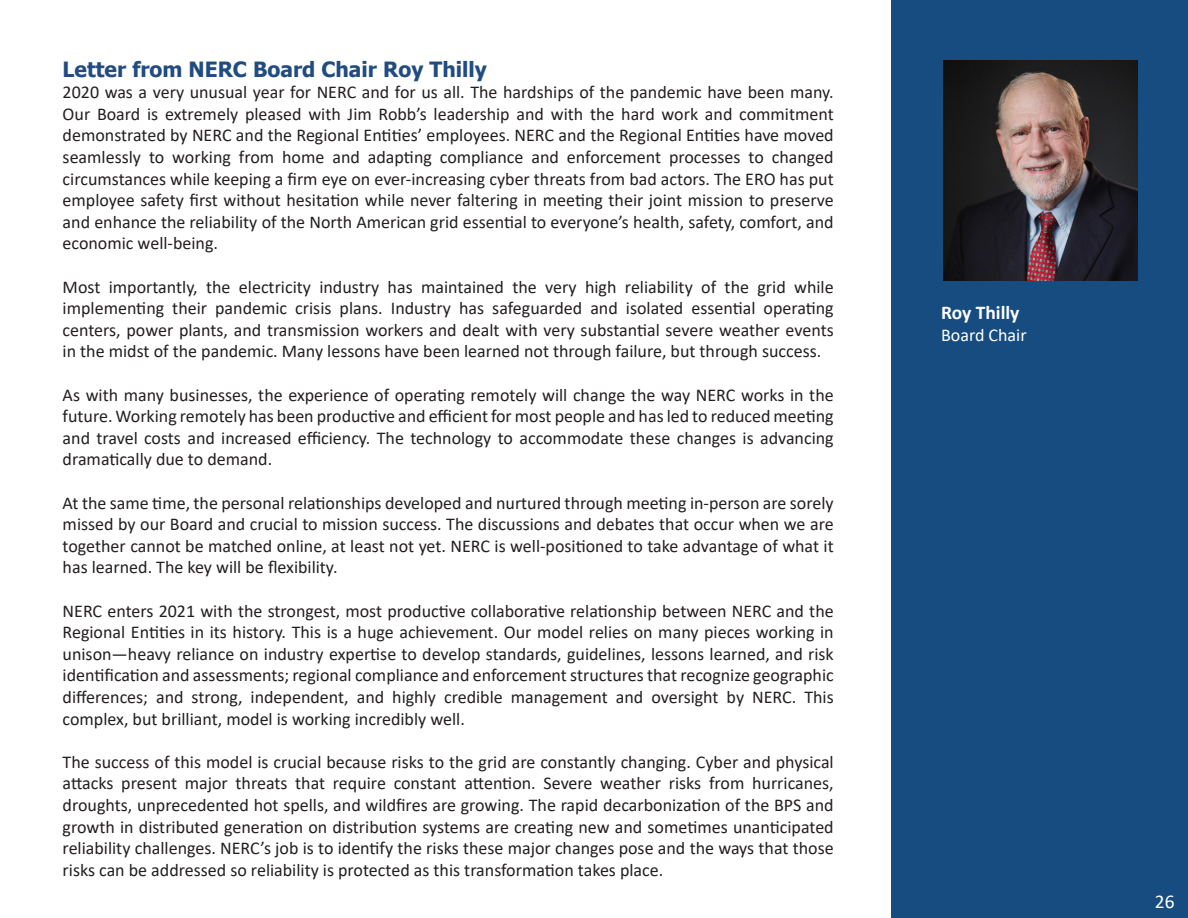
<style>
.page{position:relative;width:1188px;height:918px;background:#fff}
.page>*{position:absolute;margin:0;border:0;box-sizing:border-box;transform-origin:0 0}
.Document_Title{font:700 21px "Tahoma";color:#204c81}
.t1{font:700 19.5px "Calibri";color:#fff}
.t2{font:19.5px "Calibri";color:#fff}
.t3{font:18px/21.6px "Calibri";color:#231f20;text-align:justify}
.t4{font:18px "Calibri";color:#fff}
</style>
<div class="page">
<div style="left:891px;top:0;width:297px;height:918px;background:#174c81"></div>
<img style="left:943px;top:60px;width:195px;height:221px">
<p class="Document_Title" style="left:63px;top:54px;width:426px">Letter from NERC Board Chair Roy Thilly</p>
<p class="t3" style="left:63px;top:81px;width:773px">2020 was a very unusual year for NERC and for us all. The hardships of the pandemic have been many.<br>Our Board is extremely pleased with Jim Robb’s leadership and with the hard work and commitment demonstrated by NERC and the Regional Entities’ employees. NERC and the Regional Entities have moved seamlessly to working from home and adapting compliance and enforcement processes to changed circumstances while keeping a firm eye on ever-increasing cyber threats from bad actors. The ERO has put employee safety first without hesitation while never faltering in meeting their joint mission to preserve and enhance the reliability of the North American grid essential to everyone’s health, safety, comfort, and economic well-being.</p>
<p class="t3" style="left:63px;top:275px;width:773px">Most importantly, the electricity industry has maintained the very high reliability of the grid while implementing their pandemic crisis plans. Industry has safeguarded and isolated essential operating centers, power plants, and transmission workers and dealt with very substantial severe weather events in the midst of the pandemic. Many lessons have been learned not through failure, but through success.</p>
<p class="t3" style="left:63px;top:383px;width:773px">As with many businesses, the experience of operating remotely will change the way NERC works in the future. Working remotely has been productive and efficient for most people and has led to reduced meeting and travel costs and increased efficiency. The technology to accommodate these changes is advancing dramatically due to demand.</p>
<p class="t3" style="left:63px;top:491px;width:773px">At the same time, the personal relationships developed and nurtured through meeting in-person are sorely missed by our Board and crucial to mission success. The discussions and debates that occur when we are together cannot be matched online, at least not yet. NERC is well-positioned to take advantage of what it has learned. The key will be flexibility.</p>
<p class="t3" style="left:63px;top:599px;width:773px">NERC enters 2021 with the strongest, most productive collaborative relationship between NERC and the Regional Entities in its history. This is a huge achievement. Our model relies on many pieces working in unison—heavy reliance on industry expertise to develop standards, guidelines, lessons learned, and risk identification and assessments; regional compliance and enforcement structures that recognize geographic differences; and strong, independent, and highly credible management and oversight by NERC. This complex, but brilliant, model is working incredibly well.</p>
<p class="t3" style="left:63px;top:751px;width:773px">The success of this model is crucial because risks to the grid are constantly changing. Cyber and physical attacks present major threats that require constant attention. Severe weather risks from hurricanes, droughts, unprecedented hot spells, and wildfires are growing. The rapid decarbonization of the BPS and growth in distributed generation on distribution systems are creating new and sometimes unanticipated reliability challenges. NERC’s job is to identify the risks these major changes pose and the ways that those risks can be addressed so reliability is protected as this transformation takes place.</p>
<p class="t1" style="left:941px;top:299px;width:80px">Roy Thilly</p>
<p class="t4" style="left:941px;top:322px;width:87px">Board Chair</p>
<p class="t2" style="left:1155px;top:888px;width:21px">26</p>
</div>
